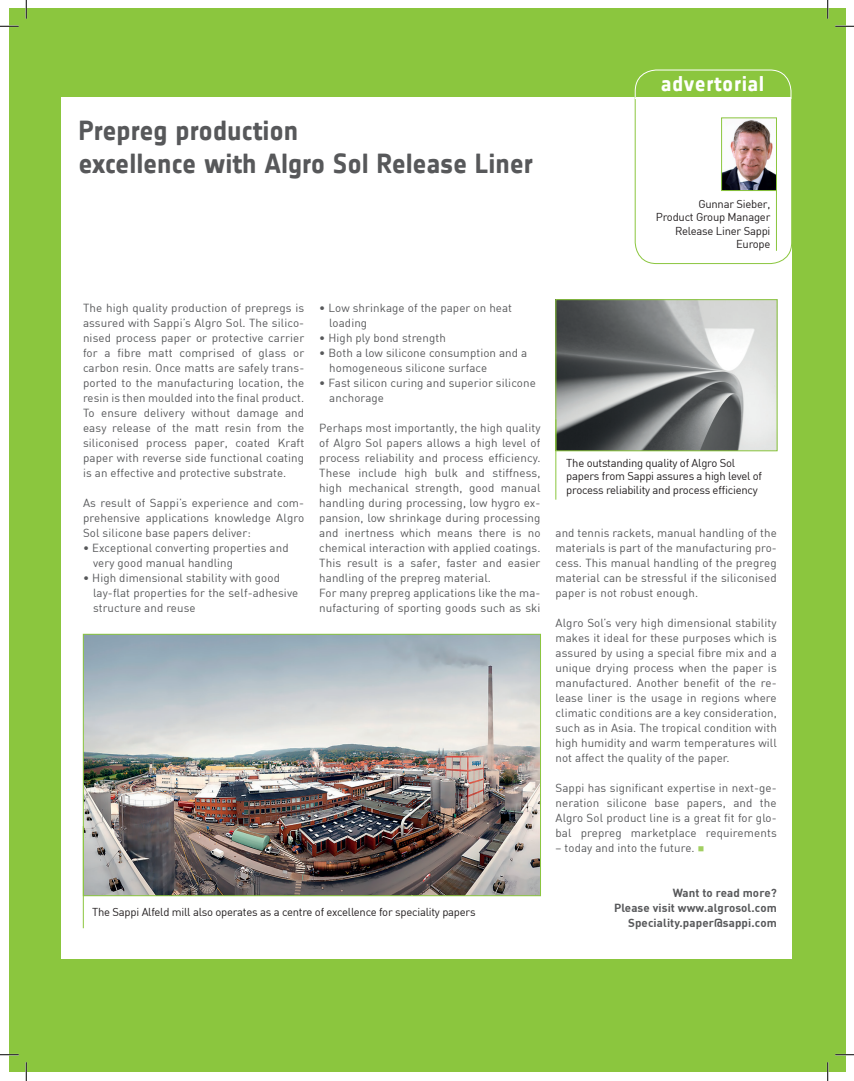
<style>
.page{position:relative;width:854px;height:1081px;background:#fff}
.page>*{position:absolute;margin:0;border:0;box-sizing:border-box;transform-origin:0 0}
.t1{font:27.5px/33.8px "Notes Soft Bold Tf";letter-spacing:-.005em;color:#57585a}
.t2{font:700 21.25px "Notes Soft";letter-spacing:.025em;color:#fff}
.t3{font:11.5px/15px "DIN";letter-spacing:.01em;color:#57585a}
.t4{font:700 11.5px/15px "DIN";letter-spacing:.01em;color:#57585a;text-align:right}
.t5{font:11.25px/13.5px "DIN";letter-spacing:-.02em;color:#231f20;text-align:right}
.s1{color:#a2cf62}
</style>
<div class="page">
<div style="left:9px;top:9px;width:836px;height:1063px;background:#8bc63e"></div>
<div style="left:62px;top:97px;width:729px;height:861px;background:#fff"></div>
<img style="left:723px;top:120px;width:51px;height:69px">
<div style="left:721px;top:117px;width:55px;height:74px;border:1px solid #8bc63e"></div>
<div style="left:634px;top:68px;width:157px;height:196px;border:1px solid #8bc63e;border-radius:21px"></div>
<svg style="left:634px;top:69px;width:157px;height:30px"></svg>
<hr style="left:776px;top:190px;width:1px;height:61px;background:#8bc63e">
<img style="left:557px;top:301px;width:218px;height:148px">
<div style="left:555px;top:299px;width:222px;height:152px;border:1px solid #8bc63e"></div>
<hr style="left:555px;top:419px;width:1px;height:80px;background:#8bc63e">
<img style="left:85px;top:635px;width:453px;height:258px">
<div style="left:83px;top:633px;width:457px;height:262px;border:1px solid #8bc63e"></div>
<hr style="left:83px;top:825px;width:1px;height:102px;background:#8bc63e">
<svg style="left:0;top:25px;width:19px;height:2px"></svg>
<svg style="left:835px;top:25px;width:18px;height:2px"></svg>
<svg style="left:0;top:1053px;width:19px;height:2px"></svg>
<svg style="left:835px;top:1053px;width:18px;height:2px"></svg>
<svg style="left:25px;top:0;width:2px;height:19px"></svg>
<svg style="left:25px;top:1062px;width:2px;height:18px"></svg>
<svg style="left:826px;top:0;width:2px;height:19px"></svg>
<svg style="left:827px;top:1062px;width:1px;height:18px"></svg>
<h1 class="t1" style="left:79px;top:113px;width:456px">Prepreg production<br>excellence with Algro Sol Release Liner</h1>
<h2 class="t2" style="left:660px;top:72px;width:105px">advertorial</h2>
<p class="t5" style="left:655px;top:198px;width:116px">Gunnar Sieber,<br>Product Group Manager<br>Release Liner Sappi<br>Europe</p>
<p class="t3" style="left:83px;top:300px;width:223px;text-align:justify">The high quality production of prepregs is assured with Sappi’s Algro Sol. The silico&shy;nised process paper or protective carrier for a fibre matt comprised of glass or carbon resin. Once matts are safely trans&shy;ported to the manufacturing location, the resin is then moulded into the final product.<br>To ensure delivery without damage and easy release of the matt resin from the siliconised process paper, coated Kraft paper with reverse side functional coating is an effective and protective substrate.</p>
<p class="t3" style="left:83px;top:495px;width:223px;text-align:justify">As result of Sappi’s experience and com&shy;prehensive applications knowledge Algro Sol silicone base papers deliver:</p>
<p class="t3" style="left:93px;top:540px;width:197px;text-indent:-10px">• Exceptional converting properties and very good manual handling</p>
<p class="t3" style="left:93px;top:570px;width:207px;text-indent:-10px">• High dimensional stability with good lay-flat properties for the self-adhesive structure and reuse</p>
<p class="t3" style="left:329px;top:300px;width:184px;text-indent:-10px">• Low shrinkage of the paper on heat loading</p>
<p class="t3" style="left:319px;top:330px;width:128px">• High ply bond strength</p>
<p class="t3" style="left:329px;top:345px;width:199px;text-indent:-10px">• Both a low silicone consumption and a homogeneous silicone surface</p>
<p class="t3" style="left:329px;top:375px;width:208px;text-indent:-10px">• Fast silicon curing and superior silicone anchorage</p>
<p class="t3" style="left:319px;top:420px;width:223px">Perhaps most importantly, the high quality of Algro Sol papers allows a high level of process reliability and process efficiency.<br>These include high bulk and stiffness, high mechanical strength, good manual handling during processing, low hygro ex&shy;pansion, low shrinkage during processing and inertness which means there is no chemical interaction with applied coatings.<br>This result is a safer, faster and easier handling of the prepreg material.<br>For many prepreg applications like the ma&shy;nufacturing of sporting goods such as ski</p>
<p class="t5" style="left:92px;top:905px;width:385px">The Sappi Alfeld mill also operates as a centre of excellence for speciality papers</p>
<p class="t5" style="left:566px;top:456px;width:197px;text-align:left">The outstanding quality of Algro Sol papers from Sappi assures a high level of process reliability and process efficiency</p>
<p class="t3" style="left:555px;top:525px;width:223px;text-align:justify">and tennis rackets, manual handling of the materials is part of the manufacturing pro&shy;cess. This manual handling of the pregreg material can be stressful if the siliconised paper is not robust enough.</p>
<p class="t3" style="left:555px;top:615px;width:223px;text-align:justify">Algro Sol’s very high dimensional stability makes it ideal for these purposes which is assured by using a special fibre mix and a unique drying process when the paper is manufactured. Another benefit of the re&shy;lease liner is the usage in regions where climatic conditions are a key consideration, such as in Asia. The tropical condition with high humidity and warm temperatures will not affect the quality of the paper.</p>
<p class="t3" style="left:555px;top:780px;width:223px;text-align:justify">Sappi has significant expertise in next-ge&shy;neration silicone base papers, and the Algro Sol product line is a great fit for glo&shy;bal prepreg marketplace requirements</p>
<p class="t3" style="left:555px;top:840px;width:150px">– today and into the future. <span class="s1">■</span></p>
<p class="t4" style="left:614px;top:885px;width:164px">Want to read more?<br>Please visit www.algrosol.com<br>Speciality.paper@sappi.com</p>
</div>
